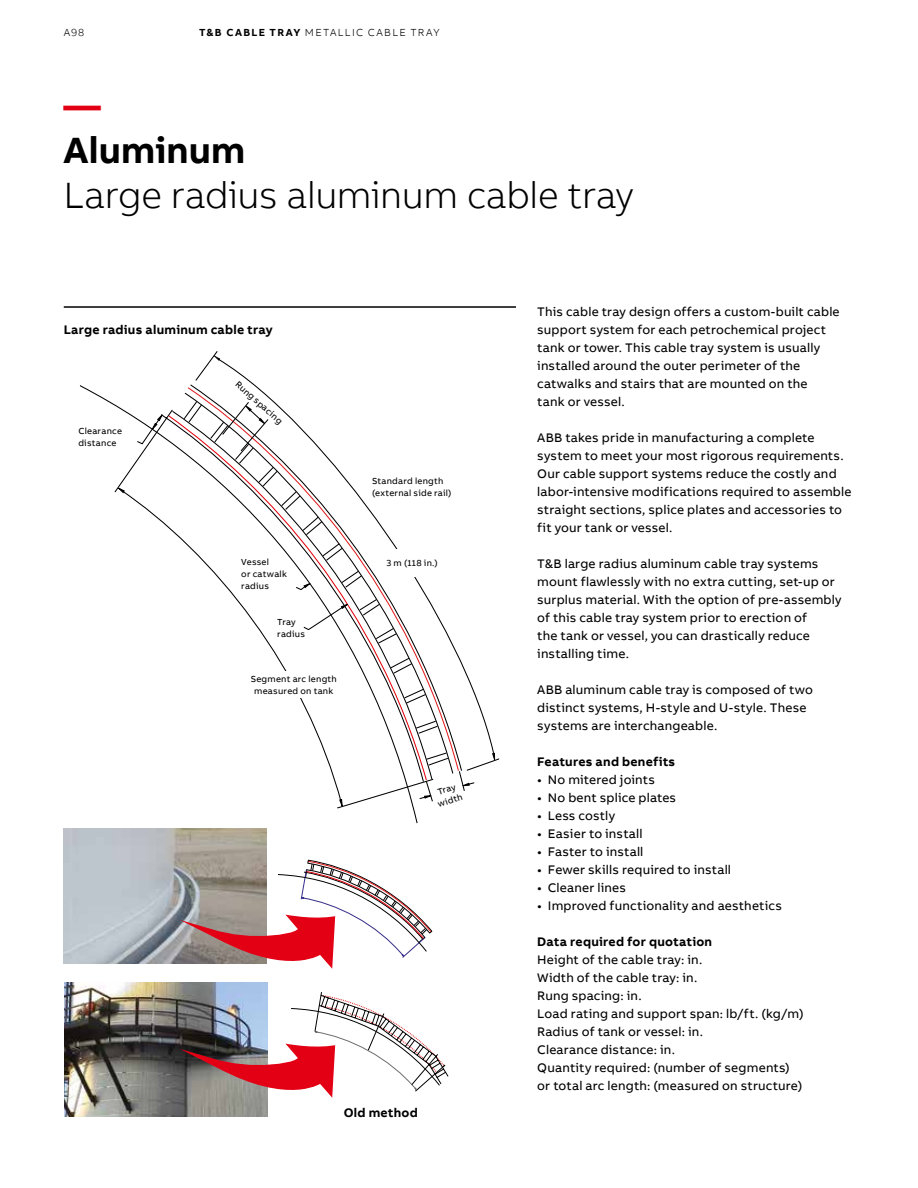
<style>
.page{position:relative;width:918px;height:1188px;background:#fff}
.page>*{position:absolute;margin:0;border:0;box-sizing:border-box;transform-origin:0 0}
.t1{font:300 37.5px "AB Bvoice";letter-spacing:-.01em;color:#000}
.t2{font:700 37.5px "AB Bvoice";letter-spacing:.005em;color:#000}
.t3{font:700 37.5px "AB Bvoice";color:#e30015}
.t4{font:12.75px/18px "AB Bvoice";letter-spacing:.015em;color:#000}
.t5{font:700 12.75px "AB Bvoice";letter-spacing:.02em;color:#000}
.t6{font:300 10.5px "AB Bvoice";letter-spacing:.12em;color:#000}
.t7{font:9px/12px "AB Bvoice";letter-spacing:.025em;color:#000}
.s1{font-weight:700}
</style>
<div class="page">
<hr style="left:64px;top:306px;width:452px;height:2px;background:#000">
<svg style="left:136px;top:406px;width:340px;height:401px"></svg>
<svg style="left:117px;top:487px;width:9px;height:7px"></svg>
<svg style="left:213px;top:354px;width:8px;height:8px"></svg>
<svg style="left:492px;top:752px;width:4px;height:9px"></svg>
<div style="left:226px;top:672px;width:135px;height:26px;background:#fff"></div>
<div style="left:372px;top:469px;width:107px;height:35px;background:#fff"></div>
<div style="left:378px;top:549px;width:68px;height:28px;background:#fff"></div>
<img style="left:64px;top:982px;width:116px;height:135px">
<img style="left:64px;top:829px;width:203px;height:135px">
<svg style="left:180px;top:845px;width:268px;height:272px"></svg>
<p class="t6" style="left:64px;top:26px;width:22px">A98</p>
<p class="t6" style="left:199px;top:26px;width:242px"><span class="s1">T&amp;B CABLE TRAY</span> METALLIC CABLE TRAY</p>
<h1 class="t3" style="left:64px;top:81px;width:39px">—</h1>
<h1 class="t2" style="left:64px;top:126px;width:183px">Aluminum</h1>
<h1 class="t1" style="left:64px;top:173px;width:571px">Large radius aluminum cable tray</h1>
<p class="t5" style="left:64px;top:321px;width:211px">Large radius aluminum cable tray</p>
<p class="t7" style="left:78px;top:425px;width:45px">Clearance distance</p>
<p class="t7" style="left:241px;top:378px;width:61px;rotate:42deg">Rung spacing</p>
<p class="t7" style="left:241px;top:556px;width:47px">Vessel<br>or catwalk radius</p>
<p class="t7" style="left:277px;top:616px;width:29px">Tray radius</p>
<p class="t7" style="left:251px;top:673px;width:88px;text-align:center">Segment arc length measured on tank</p>
<p class="t7" style="left:372px;top:475px;width:81px">Standard length (external side rail)</p>
<p class="t7" style="left:387px;top:557px;width:53px">3 m (118 in.)</p>
<p class="t7" style="left:433px;top:787px;width:27px;text-align:center;rotate:-17deg">Tray width</p>
<p class="t5" style="left:344px;top:1104px;width:76px">Old method</p>
<p class="t4" style="left:537px;top:303px;width:304px">This cable tray design offers a custom-built cable support system for each petrochemical project tank or tower. This cable tray system is usually installed around the outer perimeter of the catwalks and stairs that are mounted on the<br>tank or vessel.</p>
<p class="t4" style="left:537px;top:429px;width:316px">ABB takes pride in manufacturing a complete system to meet your most rigorous requirements.<br>Our cable support systems reduce the costly and labor-intensive modifications required to assemble straight sections, splice plates and accessories to fit your tank or vessel.</p>
<p class="t4" style="left:537px;top:555px;width:306px">T&amp;B large radius aluminum cable tray systems mount flawlessly with no extra cutting, set-up or surplus material. With the option of pre-assembly of this cable tray system prior to erection of<br>the tank or vessel, you can drastically reduce installing time.</p>
<p class="t4" style="left:537px;top:681px;width:277px">ABB aluminum cable tray is composed of two distinct systems, H-style and U-style. These systems are interchangeable.</p>
<p class="t5" style="left:537px;top:753px;width:140px">Features and benefits</p>
<p class="t4" style="left:537px;top:771px;width:119px">• No mitered joints</p>
<p class="t4" style="left:537px;top:789px;width:140px">• No bent splice plates</p>
<p class="t4" style="left:537px;top:807px;width:79px">• Less costly</p>
<p class="t4" style="left:537px;top:825px;width:107px">• Easier to install</p>
<p class="t4" style="left:537px;top:843px;width:108px">• Faster to install</p>
<p class="t4" style="left:537px;top:861px;width:195px">• Fewer skills required to install</p>
<p class="t4" style="left:537px;top:879px;width:90px">• Cleaner lines</p>
<p class="t4" style="left:537px;top:897px;width:246px">• Improved functionality and aesthetics</p>
<p class="t5" style="left:537px;top:933px;width:176px">Data required for quotation</p>
<p class="t4" style="left:537px;top:951px;width:268px">Height of the cable tray: in.<br>Width of the cable tray: in.<br>Rung spacing: in.<br>Load rating and support span: lb/ft. (kg/m)<br>Radius of tank or vessel: in.<br>Clearance distance: in.<br>Quantity required: (number of segments) or total arc length: (measured on structure)</p>
</div>
